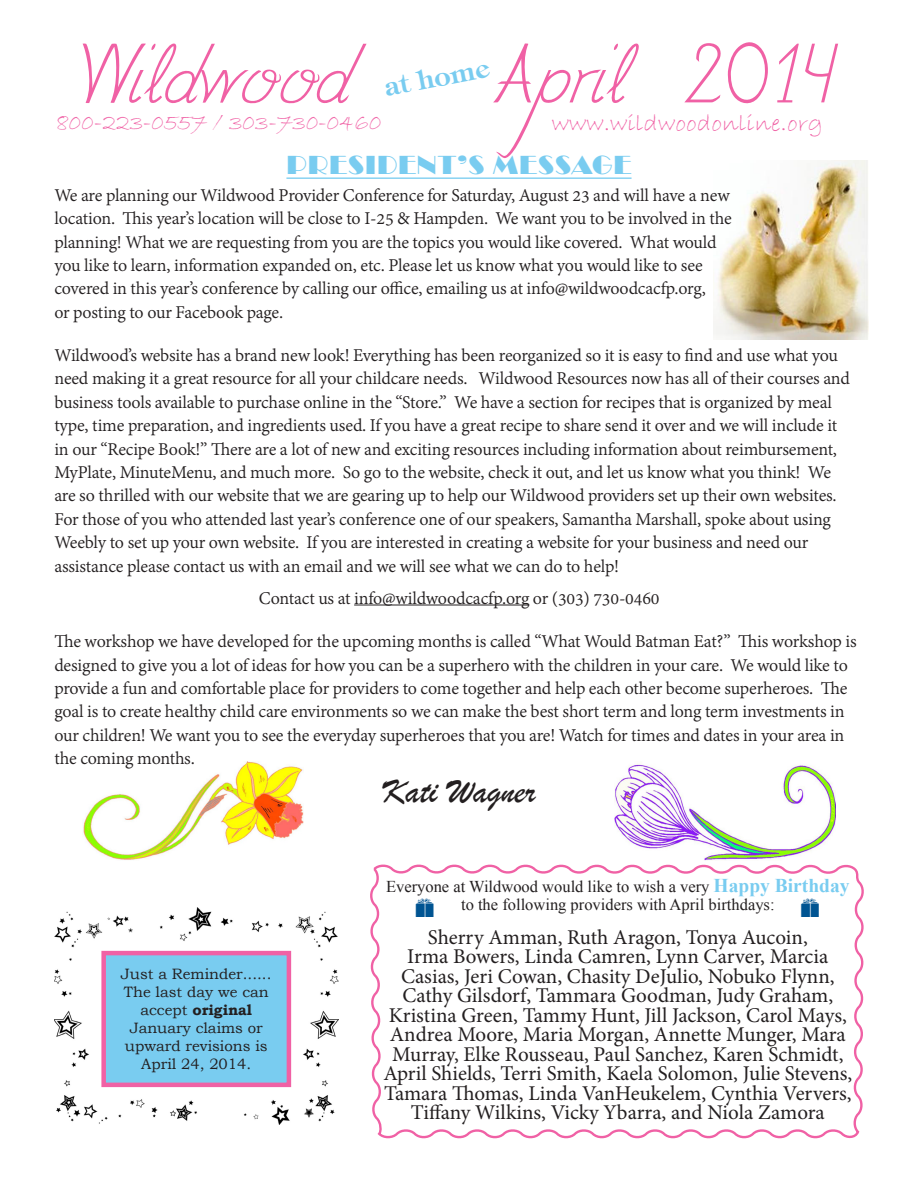
<style>
.page{position:relative;width:918px;height:1188px;background:#fff}
.page>*{position:absolute;margin:0;border:0;box-sizing:border-box;transform-origin:0 0}
.t1{font:64.5px "Fely";letter-spacing:-.02em;color:#f061a5;scale:1.05 1}
.t2{font:36px "Brush Script";color:#231f20}
.t3{font:27px "Broadway";letter-spacing:.03em;color:#79ccf0}
.t4{font:27px "Timpani";color:#79ccf0}
.t5{font:24px "Bradley Hand ITC";color:#f061a5}
.t6{font:24px "Bradley Hand ITC";color:#f061a5;scale:1.1 1}
.t7{font:21px/19.5px "Minion Pro";letter-spacing:-.005em;color:#231f20;text-align:center}
.t8{font:19.5px/23.4px "Adobe Devanagari";letter-spacing:-.01em;color:#231f20}
.t9{font:16.5px "Times New Roman";color:#231f20}
.t10{font:15px "Bookman Old Style";color:#231f20}
.t11{font:700 15px "Bookman Old Style";color:#231f20}
.s1{font-weight:400}
.s2{font-weight:700;font-size:19.5px;color:#79ccf0}
</style>
<div class="page">
<img style="left:83px;top:761px;width:220px;height:99px">
<img style="left:615px;top:763px;width:221px;height:98px">
<img style="left:713px;top:161px;width:155px;height:178px">
<img style="left:54px;top:907px;width:285px;height:217px">
<div style="left:104px;top:953px;width:185px;height:132px;background:#79ccf0"></div>
<div style="left:101px;top:951px;width:190px;height:136px;border:4px solid #f061a5"></div>
<hr style="left:286px;top:178px;width:346px;height:1px;background:#79ccf0">
<svg style="left:370px;top:864px;width:494px;height:275px"></svg>
<hr style="left:354px;top:605px;width:175px;height:1px;background:#231f20">
<svg style="left:416px;top:899px;width:18px;height:18px"></svg>
<svg style="left:801px;top:899px;width:18px;height:18px"></svg>
<p class="t1" style="left:493px;top:42px;width:330px">April 2014</p>
<p class="t1" style="left:80px;top:42px;width:259px">Wildwood</p>
<p class="t4" style="left:381px;top:70px;width:109px;rotate:-11deg">at home</p>
<p class="t6" style="left:552px;top:108px;width:248px">www.wildwoodonline.org</p>
<p class="t3" style="left:286px;top:150px;width:347px">PRESIDENT’S MESSAGE</p>
<p class="t5" style="left:56px;top:107px;width:327px">800-223-0557 / 303-730-0460</p>
<p class="t8" style="left:54px;top:185px;width:677px">We are planning our Wildwood Provider Conference for Saturday, August 23 and will have a new</p>
<p class="t8" style="left:54px;top:208px;width:679px">location. This year’s location will be close to I-25 &amp; Hampden. We want you to be involved in the</p>
<p class="t8" style="left:54px;top:232px;width:664px">planning! What we are requesting from you are the topics you would like covered. What would</p>
<p class="t8" style="left:54px;top:255px;width:650px">you like to learn, information expanded on, etc. Please let us know what you would like to see</p>
<p class="t8" style="left:54px;top:279px;width:653px">covered in this year’s conference by calling our office, emailing us at info@wildwoodcacfp.org,</p>
<p class="t8" style="left:54px;top:302px;width:230px">or posting to our Facebook page.</p>
<p class="t8" style="left:54px;top:345px;width:797px">Wildwood’s website has a brand new look! Everything has been reorganized so it is easy to find and use what you need making it a great resource for all your childcare needs. Wildwood Resources now has all of their courses and business tools available to purchase online in the “Store.” We have a section for recipes that is organized by meal type, time preparation, and ingredients used. If you have a great recipe to share send it over and we will include it</p>
<p class="t8" style="left:54px;top:439px;width:784px">in our “Recipe Book!” There are a lot of new and exciting resources including information about reimbursement,</p>
<p class="t8" style="left:54px;top:462px;width:778px">MyPlate, MinuteMenu, and much more. So go to the website, check it out, and let us know what you think! We</p>
<p class="t8" style="left:54px;top:486px;width:784px">are so thrilled with our website that we are gearing up to help our Wildwood providers set up their own websites.<br>For those of you who attended last year’s conference one of our speakers, Samantha Marshall, spoke about using<br>Weebly to set up your own website. If you are interested in creating a website for your business and need our</p>
<p class="t8" style="left:54px;top:556px;width:566px">assistance please contact us with an email and we will see what we can do to help!</p>
<p class="t8" style="left:259px;top:588px;width:402px">Contact us at info@wildwoodcacfp.org or (303) 730-0460</p>
<p class="t8" style="left:54px;top:631px;width:804px">The workshop we have developed for the upcoming months is called “What Would Batman Eat?” This workshop is designed to give you a lot of ideas for how you can be a superhero with the children in your care. We would like to provide a fun and comfortable place for providers to come together and help each other become superheroes. The goal is to create healthy child care environments so we can make the best short term and long term investments in our children! We want you to see the everyday superheroes that you are! Watch for times and dates in your area in the coming months.</p>
<p class="t2" style="left:382px;top:769px;width:155px">Kati Wagner</p>
<p class="t10" style="left:121px;top:964px;width:152px">Just a Reminder......</p>
<p class="t10" style="left:124px;top:982px;width:146px">The last day we can</p>
<p class="t11" style="left:140px;top:999px;width:113px"><span class="s1">accept</span> original</p>
<p class="t10" style="left:130px;top:1018px;width:135px">January claims or</p>
<p class="t10" style="left:125px;top:1036px;width:144px">upward revisions is</p>
<p class="t10" style="left:141px;top:1054px;width:112px">April 24, 2014.</p>
<p class="t9" style="left:386px;top:875px;width:465px">Everyone at Wildwood would like to wish a very <span class="s2">Happy Birthday</span></p>
<p class="t9" style="left:461px;top:893px;width:315px">to the following providers with April birthdays:</p>
<p class="t7" style="left:428px;top:927px;width:382px">Sherry Amman, Ruth Aragon, Tonya Aucoin,</p>
<p class="t7" style="left:383px;top:947px;width:470px">Irma Bowers, Linda Camren, Lynn Carver, Marcia Casias, Jeri Cowan, Chasity DeJulio, Nobuko Flynn, Cathy Gilsdorf, Tammara Goodman, Judy Graham, Kristina Green, Tammy Hunt, Jill Jackson, Carol Mays, Andrea Moore, Maria Morgan, Annette Munger, Mara Murray, Elke Rousseau, Paul Sanchez, Karen Schmidt, April Shields, Terri Smith, Kaela Solomon, Julie Stevens, Tamara Thomas, Linda VanHeukelem, Cynthia Ververs, Tiffany Wilkins, Vicky Ybarra, and Niola Zamora</p>
</div>
